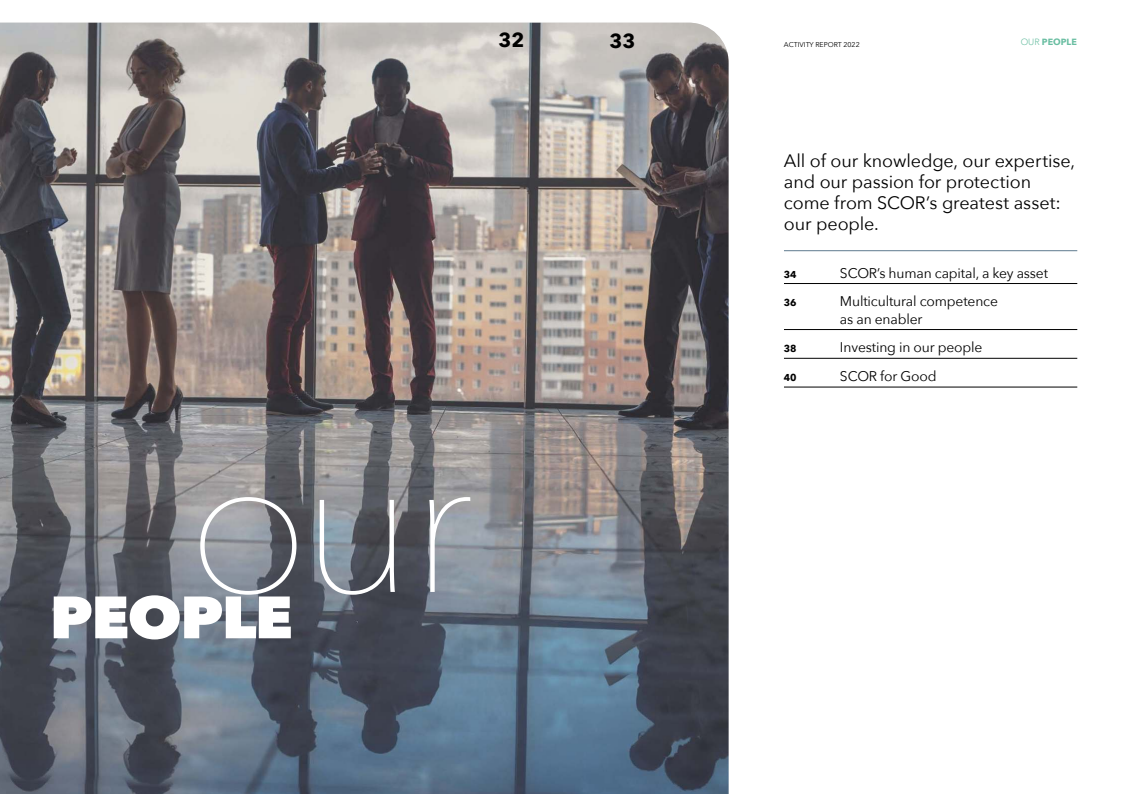
<style>
.page{position:relative;width:1134px;height:794px;background:#fff}
.page>*{position:absolute;margin:0;border:0;box-sizing:border-box;transform-origin:0 0}
.t1{font:200 200px "Avenir Next";color:#fff}
.t2{font:800 59px "Avenir Next";letter-spacing:-.03em;color:#fff;scale:1.08 1}
.t3{font:700 20px "Avenir Next";color:#000}
.t4{font:18px/21px "Avenir Next";letter-spacing:-.005em;color:#000}
.t5{font:14px/17.2px "Avenir Next";letter-spacing:-.01em;color:#000}
.t6{font:700 10px "Avenir Next";letter-spacing:-.01em;color:#000}
.t7{font:700 9px "Avenir Next";color:#6abea2}
.t8{font:7px "Avenir Next";color:#000}
.s1{font-family:"Avenir LT Std";font-weight:300}
</style>
<div class="page">
<img style="left:0;top:23px;width:729px;height:771px">
<hr style="left:784px;top:250px;width:293px;height:1px;background:#5f7b8e">
<hr style="left:784px;top:283px;width:293px;height:1px;background:#000">
<hr style="left:784px;top:329px;width:293px;height:1px;background:#000">
<hr style="left:784px;top:358px;width:293px;height:1px;background:#000">
<hr style="left:784px;top:387px;width:293px;height:1px;background:#000">
<p class="t3" style="left:499px;top:32px;width:27px">32</p>
<p class="t3" style="left:609px;top:33px;width:27px">33</p>
<p class="t8" style="left:784px;top:41px;width:77px">ACTIVITY REPORT 2022</p>
<p class="t7" style="left:1021px;top:38px;width:58px"><span class="s1">OUR</span> PEOPLE</p>
<p class="t4" style="left:784px;top:150px;width:293px">All of our knowledge, our expertise, and our passion for protection come from SCOR’s greatest asset: our people.</p>
<p class="t6" style="left:784px;top:270px;width:14px">34</p>
<p class="t5" style="left:840px;top:263px;width:210px">SCOR’s human capital, a key asset</p>
<p class="t6" style="left:784px;top:298px;width:14px">36</p>
<p class="t5" style="left:840px;top:292px;width:160px">Multicultural competence as an enabler</p>
<p class="t6" style="left:784px;top:344px;width:14px">38</p>
<p class="t5" style="left:840px;top:339px;width:144px">Investing in our people</p>
<p class="t6" style="left:784px;top:373px;width:14px">40</p>
<p class="t5" style="left:840px;top:368px;width:98px">SCOR for Good</p>
<h1 class="t1" style="left:188px;top:406px;width:286px">our</h1>
<h2 class="t2" style="left:50px;top:591px;width:227px">PEOPLE</h2>
</div>
